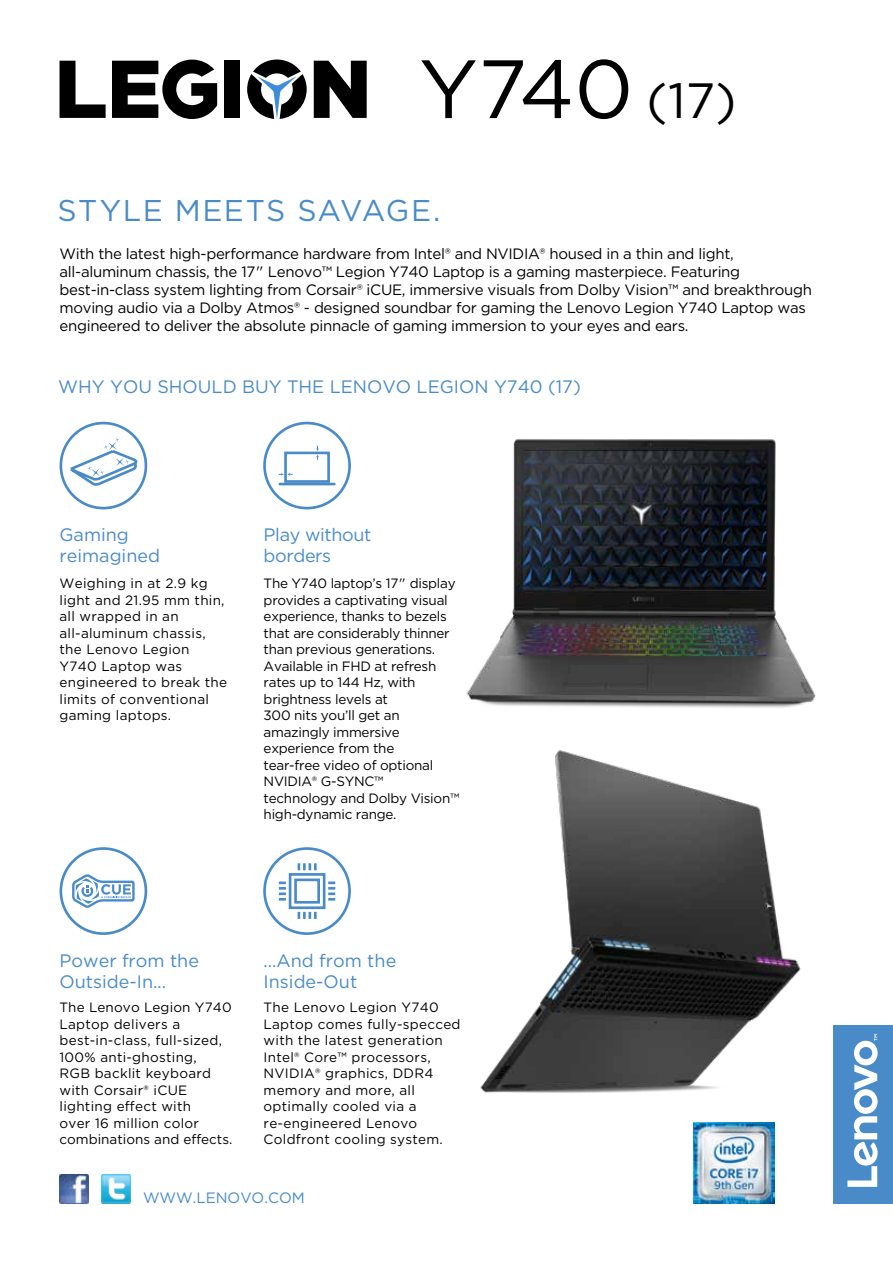
<style>
.page{position:relative;width:893px;height:1263px;background:#fff}
.page>*{position:absolute;margin:0;border:0;box-sizing:border-box;transform-origin:0 0}
.t1{font:82.5px "Gotham";color:#000}
.t2{font:30px "Gotham";letter-spacing:.045em;color:#498bc9}
.t3{font:18px/21px "Gotham";color:#498bc9}
.t4{font:18px/21px "Gotham";letter-spacing:-.02em;color:#498bc9}
.t5{font:15px/18px "Gotham";letter-spacing:-.02em;color:#000}
.t6{font:15px "Gotham";color:#498bc9}
.t7{font:13.5px/16.5px "Gotham";letter-spacing:.02em;color:#000}
.t8{font:13.5px/16.5px "Gotham";letter-spacing:-.02em;color:#000}
.s1{font-size:49.5px}
</style>
<div class="page">
<img style="left:466px;top:439px;width:350px;height:269px">
<img style="left:480px;top:750px;width:354px;height:374px">
<svg style="left:60px;top:61px;width:46px;height:57px"></svg>
<svg style="left:112px;top:60px;width:105px;height:59px"></svg>
<svg style="left:314px;top:61px;width:53px;height:57px"></svg>
<div style="left:224px;top:61px;width:16px;height:57px;background:#000"></div>
<svg style="left:247px;top:60px;width:60px;height:59px"></svg>
<img style="left:693px;top:1122px;width:81px;height:81px">
<img style="left:102px;top:1175px;width:28px;height:28px">
<img style="left:60px;top:1175px;width:28px;height:28px">
<div style="left:834px;top:1025px;width:59px;height:178px;background:#498bc9"></div>
<svg style="left:847px;top:1034px;width:31px;height:153px"></svg>
<div style="left:60px;top:422px;width:87px;height:87px;border:3px solid #498bc9;border-radius:50%"></div>
<svg style="left:59px;top:437px;width:78px;height:51px"></svg>
<div style="left:263px;top:422px;width:88px;height:87px;border:3px solid #498bc9;border-radius:50%"></div>
<div style="left:284px;top:452px;width:46px;height:31px;border:3px solid #498bc9"></div>
<hr style="left:280px;top:483px;width:54px;height:2px;background:#498bc9">
<svg style="left:279px;top:473px;width:13px;height:3px"></svg>
<svg style="left:316px;top:446px;width:3px;height:14px"></svg>
<div style="left:263px;top:847px;width:88px;height:88px;border:3px solid #498bc9;border-radius:50%"></div>
<svg style="left:276px;top:860px;width:62px;height:61px"></svg>
<div style="left:60px;top:847px;width:87px;height:88px;border:3px solid #498bc9;border-radius:50%"></div>
<svg style="left:72px;top:874px;width:63px;height:34px"></svg>
<h1 class="t1" style="left:419px;top:36px;width:319px">Y740 <span class="s1">(17)</span></h1>
<h2 class="t2" style="left:58px;top:191px;width:384px">STYLE MEETS SAVAGE.</h2>
<p class="t5" style="left:60px;top:244px;width:754px">With the latest high-performance hardware from Intel® and NVIDIA® housed in a thin and light, all-aluminum chassis, the 17" Lenovo™ Legion Y740 Laptop is a gaming masterpiece. Featuring best-in-class system lighting from Corsair® iCUE, immersive visuals from Dolby Vision™ and breakthrough moving audio via a Dolby Atmos® - designed soundbar for gaming the Lenovo Legion Y740 Laptop was engineered to deliver the absolute pinnacle of gaming immersion to your eyes and ears.</p>
<h3 class="t3" style="left:58px;top:376px;width:524px">WHY YOU SHOULD BUY THE LENOVO LEGION Y740 (17)</h3>
<h3 class="t3" style="left:60px;top:524px;width:102px">Gaming reimagined</h3>
<p class="t7" style="left:60px;top:575px;width:169px">Weighing in at 2.9 kg light and 21.95 mm thin, all wrapped in an all-aluminum chassis, the Lenovo Legion<br>Y740 Laptop was engineered to break the limits of conventional gaming laptops.</p>
<h3 class="t4" style="left:264px;top:524px;width:109px">Play without borders</h3>
<p class="t8" style="left:264px;top:575px;width:197px">The Y740 laptop’s 17" display provides a captivating visual experience, thanks to bezels that are considerably thinner than previous generations.<br>Available in FHD at refresh rates up to 144 Hz, with brightness levels at<br>300 nits you’ll get an amazingly immersive experience from the<br>tear-free video of optional<br>NVIDIA® G-SYNC™ technology and Dolby Vision™ high-dynamic range.</p>
<h3 class="t3" style="left:60px;top:949px;width:141px">Power from the<br>Outside-In…</h3>
<p class="t7" style="left:60px;top:999px;width:174px">The Lenovo Legion Y740<br>Laptop delivers a best-in-class, full-sized,<br>100% anti-ghosting,<br>RGB backlit keyboard with Corsair® iCUE lighting effect with<br>over 16 million color combinations and effects.</p>
<h3 class="t3" style="left:264px;top:949px;width:134px">…And from the<br>Inside-Out</h3>
<p class="t7" style="left:264px;top:999px;width:198px">The Lenovo Legion Y740<br>Laptop comes fully-specced with the latest generation<br>Intel® Core™ processors,<br>NVIDIA® graphics, DDR4 memory and more, all optimally cooled via a re-engineered Lenovo<br>Coldfront cooling system.</p>
<p class="t6" style="left:143px;top:1188px;width:163px">WWW.LENOVO.COM</p>
</div>
